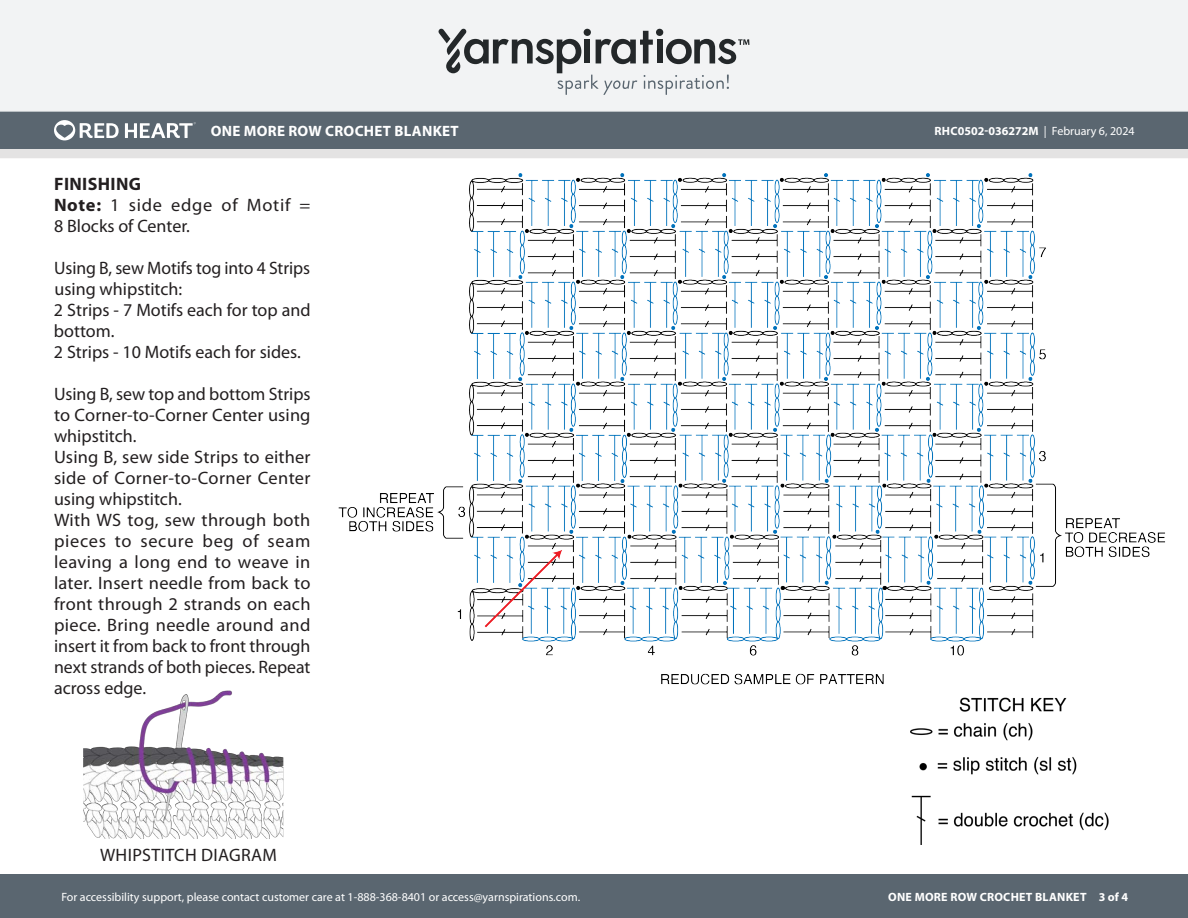
<style>
.page{position:relative;width:1188px;height:918px;background:#fff}
.page>*{position:absolute;margin:0;border:0;box-sizing:border-box;transform-origin:0 0}
.Body_-__Auto_Style_with_Keep_lines_toget{font:18px/21px "Myriad Pro";color:#231f20;text-align:justify}
.Body_-_NO_Automatic_styling{font:18px/21px "Myriad Pro";letter-spacing:-.005em;color:#231f20}
.Body_-__Auto_Style_with_Keep_lines_toget-2{font:18px/21px "Myriad Pro";letter-spacing:.02em;color:#231f20}
.Diagram___Schematic_Headers{font:18px "Myriad Pro";letter-spacing:.02em;color:#231f20}
.Body_-_SUBHEADS{font:700 18px "Myriad Pro";letter-spacing:.02em;color:#231f20}
.t1{font:700 15px "Myriad Pro";letter-spacing:.02em;color:#fff}
.t2{font:12px "Myriad Pro";color:#fff}
.t3{font:700 12px "Myriad Pro";color:#fff}
.t4{font:700 12px "Myriad Pro";letter-spacing:.02em;color:#fff}
.s1{font-weight:400}
.s2{font-weight:700}
</style>
<div class="page">
<div style="left:0;top:875px;width:1188px;height:43px;background:#5a6670"></div>
<div style="left:0;top:149px;width:1188px;height:9px;background:#e4e3e3"></div>
<div style="left:0;top:111px;width:1188px;height:38px;background:#5a6670"></div>
<div style="left:0;top:0;width:1188px;height:112px;background:#f2f3f4"></div>
<svg style="left:438px;top:29px;width:311px;height:66px"></svg>
<svg style="left:54px;top:120px;width:65px;height:20px"></svg>
<svg style="left:125px;top:122px;width:71px;height:16px"></svg>
<img style="left:910px;top:697px;width:199px;height:147px">
<img style="left:338px;top:173px;width:827px;height:512px">
<img style="left:83px;top:690px;width:201px;height:149px">
<p class="t1" style="left:211px;top:121px;width:249px">ONE MORE ROW CROCHET BLANKET</p>
<p class="t3" style="left:935px;top:123px;width:202px">RHC0502-036272M <span class="s1">| February 6, 2024</span></p>
<p class="Body_-_SUBHEADS" style="left:54px;top:172px;width:88px">FINISHING</p>
<p class="Body_-__Auto_Style_with_Keep_lines_toget-2" style="left:54px;top:195px;width:258px"><span class="s2">Note:</span> 1 side edge of Motif =<br>8 Blocks of Center.</p>
<p class="Body_-_NO_Automatic_styling" style="left:54px;top:258px;width:257px">Using B, sew Motifs tog into 4 Strips using whipstitch:</p>
<p class="Body_-__Auto_Style_with_Keep_lines_toget" style="left:54px;top:300px;width:258px">2 Strips - 7 Motifs each for top and bottom.</p>
<p class="Body_-__Auto_Style_with_Keep_lines_toget" style="left:54px;top:342px;width:248px">2 Strips - 10 Motifs each for sides.</p>
<p class="Body_-__Auto_Style_with_Keep_lines_toget" style="left:54px;top:384px;width:258px">Using B, sew top and bottom Strips to Corner-to-Corner Center using whipstitch.</p>
<p class="Body_-__Auto_Style_with_Keep_lines_toget" style="left:54px;top:447px;width:258px">Using B, sew side Strips to either side of Corner-to-Corner Center using whipstitch.</p>
<p class="Body_-__Auto_Style_with_Keep_lines_toget" style="left:54px;top:510px;width:258px">With WS tog, sew through both pieces to secure beg of seam leaving a long end to weave in later. Insert needle from back to front through 2 strands on each piece. Bring needle around and insert it from back to front through next strands of both pieces. Repeat across edge.</p>
<p class="Diagram___Schematic_Headers" style="left:100px;top:845px;width:179px">WHIPSTITCH DIAGRAM</p>
<p class="t2" style="left:61px;top:890px;width:520px">For accessibility support, please contact customer care at 1-888-368-8401 or access@yarnspirations.com.</p>
<p class="t4" style="left:888px;top:889px;width:241px">ONE MORE ROW CROCHET BLANKET 3 of 4</p>
</div>
